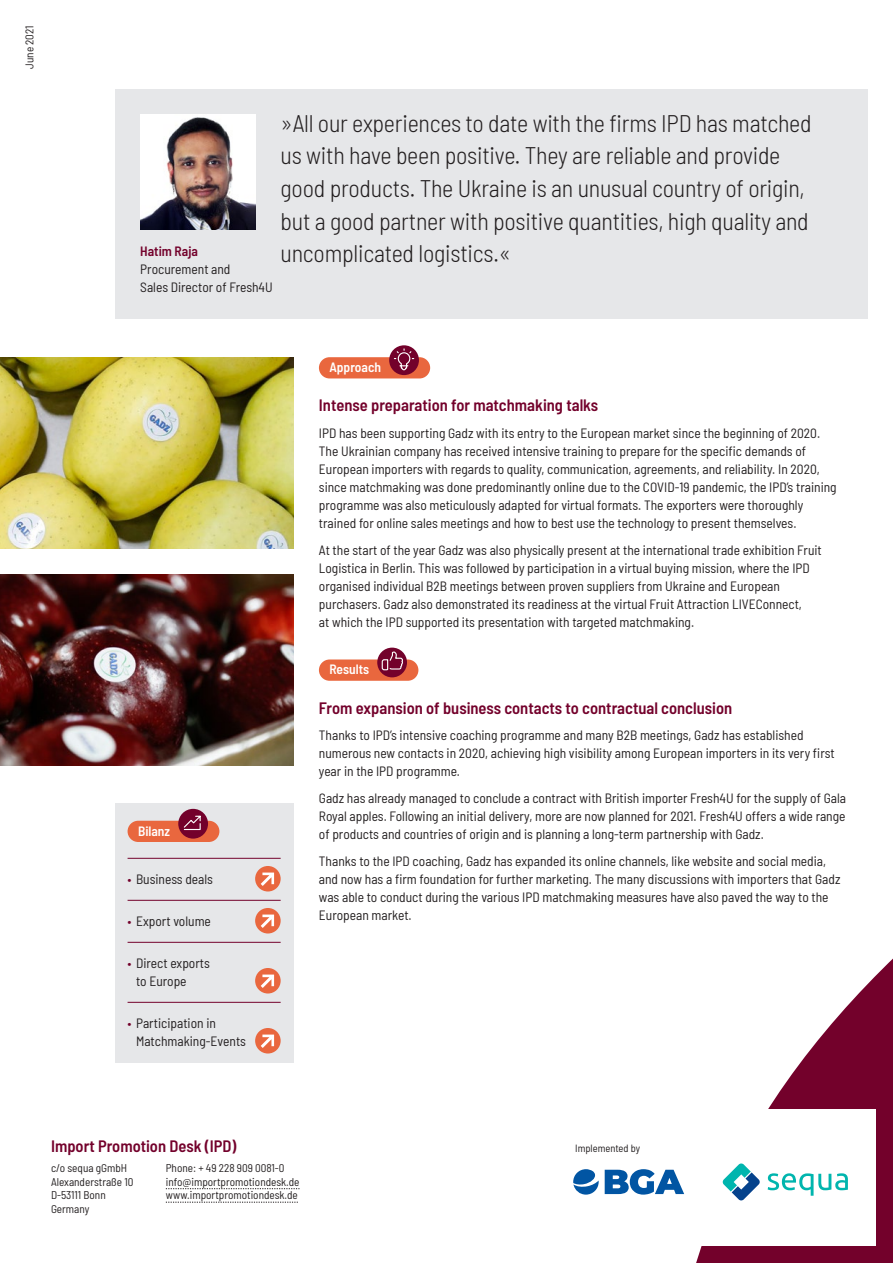
<style>
.page{position:relative;width:893px;height:1263px;background:#fff}
.page>*{position:absolute;margin:0;border:0;box-sizing:border-box;transform-origin:0 0}
.t1{font:300 semi-condensed 24px/32.7px "Barlow";letter-spacing:-.01em;color:#231f20}
.t2{font:600 semi-condensed 16.5px "Barlow";color:#73012b}
.t3{font:semi-condensed 13.5px/18px "Barlow";color:#231f20}
.t4{font:600 semi-condensed 13.5px "Barlow";color:#fff}
.t5{font:600 semi-condensed 13.5px "Barlow";color:#73012b}
.t6{font:semi-condensed 11.25px/13.5px "Barlow";color:#231f20}
.t7{font:semi-condensed 10.5px "Barlow";color:#231f20}
.s1{font-weight:300;color:#73012b}
</style>
<div class="page">
<svg style="left:696px;top:958px;width:197px;height:305px"></svg>
<div style="left:319px;top:357px;width:111px;height:21px;background:#e9673e;border-radius:11px"></div>
<div style="left:389px;top:345px;width:30px;height:30px;background:#73012b;border-radius:50%"></div>
<svg style="left:393px;top:348px;width:22px;height:23px"></svg>
<div style="left:319px;top:659px;width:99px;height:22px;background:#e9673e;border-radius:11px"></div>
<div style="left:377px;top:648px;width:30px;height:29px;background:#73012b;border-radius:50%"></div>
<svg style="left:381px;top:650px;width:23px;height:21px"></svg>
<div style="left:17px;top:1110px;width:859px;height:136px;background:#fff"></div>
<svg style="left:768px;top:1173px;width:80px;height:23px"></svg>
<svg style="left:723px;top:1163px;width:37px;height:37px"></svg>
<svg style="left:573px;top:1169px;width:26px;height:25px"></svg>
<svg style="left:605px;top:1169px;width:79px;height:25px"></svg>
<svg style="left:166px;top:1188px;width:133px;height:1px"></svg>
<svg style="left:166px;top:1202px;width:132px;height:1px"></svg>
<div style="left:115px;top:804px;width:178px;height:259px;background:#e6e7e9"></div>
<hr style="left:128px;top:858px;width:153px;height:1px;background:#73012b">
<hr style="left:128px;top:900px;width:153px;height:1px;background:#73012b">
<hr style="left:128px;top:942px;width:153px;height:1px;background:#73012b">
<hr style="left:128px;top:1002px;width:153px;height:1px;background:#73012b">
<div style="left:128px;top:821px;width:91px;height:21px;background:#e9673e;border-radius:11px"></div>
<div style="left:178px;top:809px;width:30px;height:30px;background:#73012b;border-radius:50%"></div>
<svg style="left:183px;top:815px;width:18px;height:16px"></svg>
<div style="left:255px;top:866px;width:26px;height:25px;background:#e9673e;border-radius:50%"></div>
<svg style="left:261px;top:872px;width:13px;height:14px"></svg>
<div style="left:255px;top:908px;width:26px;height:25px;background:#e9673e;border-radius:50%"></div>
<svg style="left:261px;top:914px;width:13px;height:14px"></svg>
<div style="left:255px;top:968px;width:26px;height:25px;background:#e9673e;border-radius:50%"></div>
<svg style="left:261px;top:974px;width:13px;height:14px"></svg>
<div style="left:255px;top:1028px;width:26px;height:25px;background:#e9673e;border-radius:50%"></div>
<svg style="left:261px;top:1034px;width:13px;height:14px"></svg>
<div style="left:115px;top:89px;width:752px;height:230px;background:#e6e7e9"></div>
<img style="left:140px;top:115px;width:115px;height:115px">
<img style="left:0;top:574px;width:293px;height:191px">
<img style="left:0;top:357px;width:293px;height:192px">
<p class="t6" style="left:22px;top:69px;width:45px;rotate:-90deg">June 2021</p>
<p class="t5" style="left:140px;top:241px;width:59px">Hatim Raja</p>
<p class="t3" style="left:140px;top:259px;width:134px">Procurement and<br>Sales Director of Fresh4U</p>
<p class="t1" style="left:281px;top:105px;width:532px">»All our experiences to date with the firms IPD has matched us with have been positive. They are reliable and provide good products. The Ukraine is an unusual country of origin, but a good partner with positive quantities, high quality and uncomplicated logistics.«</p>
<p class="t4" style="left:138px;top:821px;width:34px">Bilanz</p>
<p class="t3" style="left:128px;top:869px;width:87px"><span class="s1">•</span> Business deals</p>
<p class="t3" style="left:128px;top:911px;width:85px"><span class="s1">•</span> Export volume</p>
<p class="t3" style="left:136px;top:953px;width:75px;text-indent:-9px"><span class="s1">•</span> Direct exports to Europe</p>
<p class="t3" style="left:136px;top:1013px;width:112px;text-indent:-9px"><span class="s1">•</span> Participation in<br>Matchmaking-Events</p>
<p class="t4" style="left:329px;top:357px;width:53px">Approach</p>
<p class="t2" style="left:319px;top:393px;width:281px">Intense preparation for matchmaking talks</p>
<p class="t3" style="left:319px;top:423px;width:519px">IPD has been supporting Gadz with its entry to the European market since the beginning of 2020.<br>The Ukrainian company has received intensive training to prepare for the specific demands of European importers with regards to quality, communication, agreements, and reliability. In 2020, since matchmaking was done predominantly online due to the COVID-19 pandemic, the IPD’s training programme was also meticulously adapted for virtual formats. The exporters were thoroughly trained for online sales meetings and how to best use the technology to present themselves.</p>
<p class="t3" style="left:319px;top:540px;width:504px">At the start of the year Gadz was also physically present at the international trade exhibition Fruit Logistica in Berlin. This was followed by participation in a virtual buying mission, where the IPD organised individual B2B meetings between proven suppliers from Ukraine and European purchasers. Gadz also demonstrated its readiness at the virtual Fruit Attraction LIVEConnect,<br>at which the IPD supported its presentation with targeted matchmaking.</p>
<p class="t4" style="left:329px;top:660px;width:41px">Results</p>
<p class="t2" style="left:319px;top:696px;width:415px">From expansion of business contacts to contractual conclusion</p>
<p class="t3" style="left:319px;top:725px;width:517px">Thanks to IPD’s intensive coaching programme and many B2B meetings, Gadz has established numerous new contacts in 2020, achieving high visibility among European importers in its very first year in the IPD programme.</p>
<p class="t3" style="left:319px;top:788px;width:529px;text-align:justify">Gadz has already managed to conclude a contract with British importer Fresh4U for the supply of Gala Royal apples. Following an initial delivery, more are now planned for 2021. Fresh4U offers a wide range of products and countries of origin and is planning a long-term partnership with Gadz.</p>
<p class="t3" style="left:319px;top:851px;width:523px">Thanks to the IPD coaching, Gadz has expanded its online channels, like website and social media, and now has a firm foundation for further marketing. The many discussions with importers that Gadz was able to conduct during the various IPD matchmaking measures have also paved the way to the European market.</p>
<p class="t2" style="left:51px;top:1134px;width:187px">Import Promotion Desk (IPD)</p>
<p class="t6" style="left:51px;top:1160px;width:84px">c/o sequa gGmbH<br>Alexanderstraße 10<br>D-53111 Bonn<br>Germany</p>
<p class="t6" style="left:166px;top:1160px;width:135px">Phone: + 49 228 909 0081-0 info@importpromotiondesk.de www.importpromotiondesk.de</p>
<p class="t7" style="left:575px;top:1140px;width:66px">Implemented by</p>
</div>
